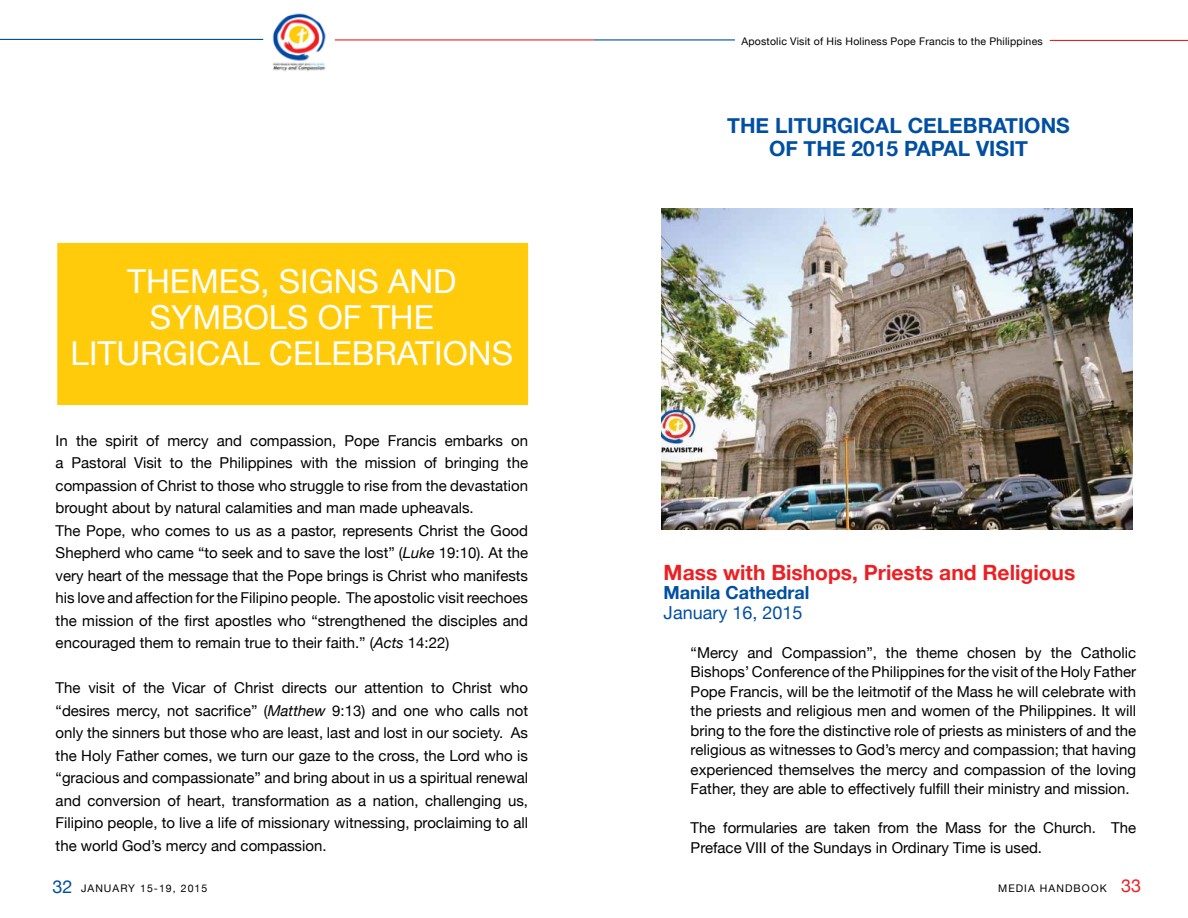
<style>
.page{position:relative;width:1188px;height:918px;background:#fff}
.page>*{position:absolute;margin:0;border:0;box-sizing:border-box;transform-origin:0 0}
.t1{font:33px/36px "Helvetica Neue";color:#fff;text-align:center}
.t2{font:700 21px/22.5px "Helvetica Neue";color:#004fa2;text-align:center}
.t3{font:700 21px "Helvetica Neue";color:#ec2023}
.t4{font:700 18px "Helvetica Neue";color:#004fa2}
.t5{font:18px "Helvetica Neue";color:#004fa2}
.t6{font:15px/22.5px "Helvetica Neue";color:#000}
.t7{font:10.5px "Helvetica Neue";letter-spacing:.02em;color:#000}
.t8{font:10.5px "Helvetica Neue";letter-spacing:.1em;color:#000}
.s1{font-style:italic}
.s2{font-size:18px;color:#004fa2}
.s3{font-size:18px;color:#ec2023}
</style>
<div class="page">
<img style="left:259px;top:13px;width:76px;height:58px">
<hr style="left:594px;top:39px;width:141px;height:1px;background:#004fa2">
<hr style="left:1050px;top:40px;width:138px;height:1px;background:#ec2023">
<hr style="left:0;top:39px;width:263px;height:1px;background:#004fa2">
<hr style="left:335px;top:39px;width:259px;height:1px;background:#ec2023">
<div style="left:57px;top:243px;width:471px;height:162px;background:#ffcb0b"></div>
<img style="left:662px;top:208px;width:470px;height:322px">
<p class="t7" style="left:741px;top:35px;width:303px">Apostolic Visit of His Holiness Pope Francis to the Philippines</p>
<h1 class="t1" style="left:71px;top:263px;width:444px">THEMES, SIGNS AND<br>SYMBOLS OF THE<br>LITURGICAL CELEBRATIONS</h1>
<p class="t6" style="left:56px;top:429px;width:474px">In the spirit of mercy and compassion, Pope Francis embarks on a Pastoral Visit to the Philippines with the mission of bringing the compassion of Christ to those who struggle to rise from the devastation brought about by natural calamities and man made upheavals.<br>The Pope, who comes to us as a pastor, represents Christ the Good Shepherd who came “to seek and to save the lost” (<span class="s1">Luke</span> 19:10). At the very heart of the message that the Pope brings is Christ who manifests his love and affection for the Filipino people. The apostolic visit reechoes the mission of the first apostles who “strengthened the disciples and encouraged them to remain true to their faith.” (<span class="s1">Acts</span> 14:22)</p>
<p class="t6" style="left:56px;top:677px;width:474px;text-align:justify">The visit of the Vicar of Christ directs our attention to Christ who “desires mercy, not sacrifice” (<span class="s1">Matthew</span> 9:13) and one who calls not only the sinners but those who are least, last and lost in our society. As the Holy Father comes, we turn our gaze to the cross, the Lord who is “gracious and compassionate” and bring about in us a spiritual renewal and conversion of heart, transformation as a nation, challenging us, Filipino people, to live a life of missionary witnessing, proclaiming to all the world God’s mercy and compassion.</p>
<h2 class="t2" style="left:727px;top:114px;width:344px">THE LITURGICAL CELEBRATIONS<br>OF THE 2015 PAPAL VISIT</h2>
<h2 class="t3" style="left:664px;top:559px;width:413px">Mass with Bishops, Priests and Religious</h2>
<p class="t4" style="left:664px;top:582px;width:147px">Manila Cathedral</p>
<p class="t5" style="left:664px;top:602px;width:140px">January 16, 2015</p>
<p class="t6" style="left:691px;top:642px;width:447px;line-height:19.5px;text-align:justify">“Mercy and Compassion”, the theme chosen by the Catholic Bishops’ Conference of the Philippines for the visit of the Holy Father Pope Francis, will be the leitmotif of the Mass he will celebrate with the priests and religious men and women of the Philippines. It will bring to the fore the distinctive role of priests as ministers of and the religious as witnesses to God’s mercy and compassion; that having experienced themselves the mercy and compassion of the loving Father, they are able to effectively fulfill their ministry and mission.</p>
<p class="t6" style="left:691px;top:818px;width:447px;line-height:19.5px">The formularies are taken from the Mass for the Church. The<br>Preface VIII of the Sundays in Ordinary Time is used.</p>
<p class="t8" style="left:52px;top:882px;width:156px"><span class="s2">32</span> JANUARY 15-19, 2015</p>
<p class="t8" style="left:998px;top:882px;width:144px">MEDIA HANDBOOK <span class="s3">33</span></p>
</div>
